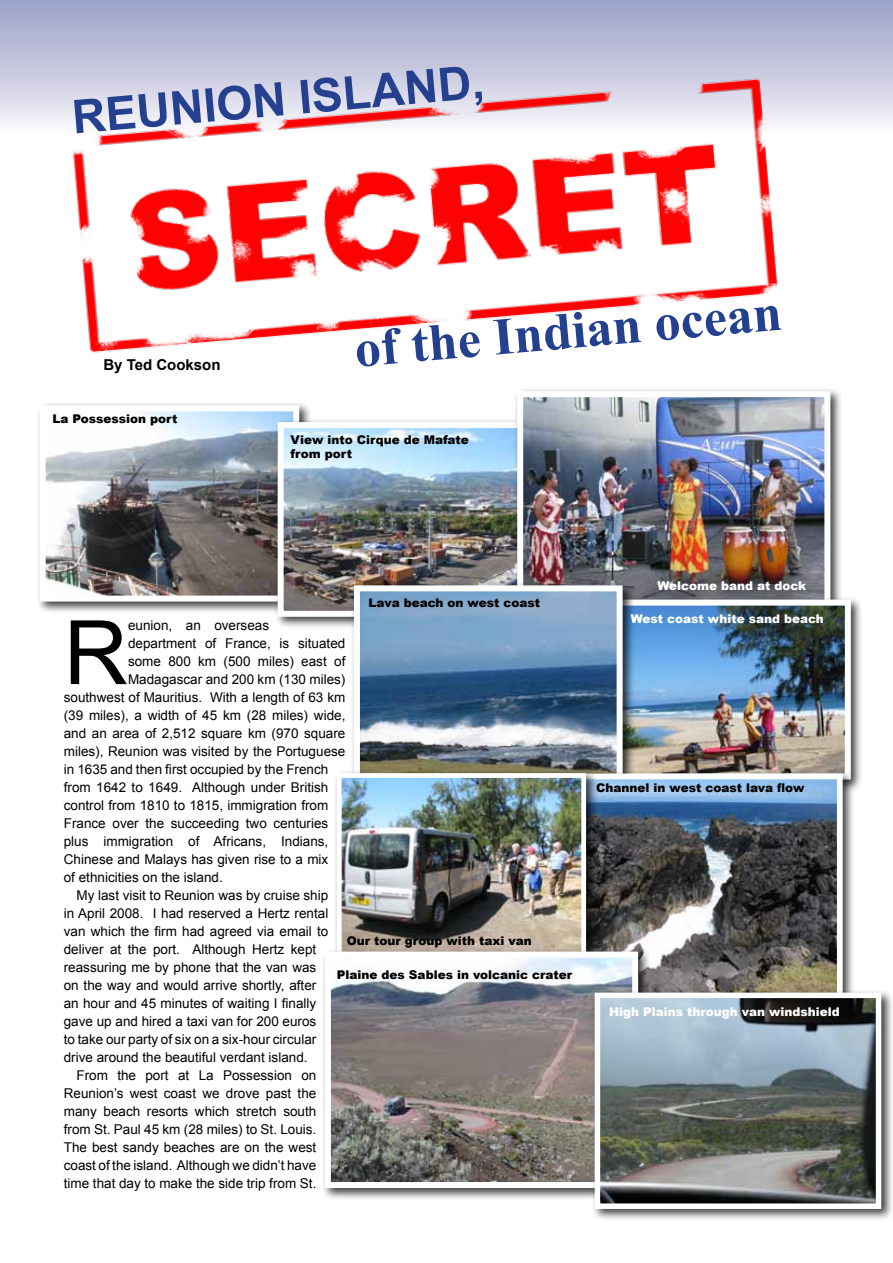
<style>
.page{position:relative;width:893px;height:1263px;background:#fff}
.page>*{position:absolute;margin:0;border:0;box-sizing:border-box;transform-origin:0 0}
.t1{font:88.95px "Arial";color:#000}
.t2{font:700 52.35px "Times New Roman";color:#25408f}
.t3{font:700 46.5px "Arial";color:#25408f}
.t4{font:700 15px "Arial";color:#000}
.t5{font:13.5px "Arial";color:#000}
.t6{font:900 12px/14.4px "Arial";color:#000}
.t7{font:900 12px "Arial";color:#fff}
</style>
<div class="page">
<div style="left:0;top:0;width:893px;height:134px;background:linear-gradient(to bottom,#999ec6,#f7f5f9)"></div>
<img style="left:60px;top:64px;width:734px;height:289px">
<div style="left:36px;top:402px;width:276px;height:212px;background:#000;opacity:.75"></div>
<img style="left:47px;top:412px;width:245px;height:182px">
<div style="left:40px;top:405px;width:259px;height:196px;border:6px solid #fff"></div>
<div style="left:274px;top:418px;width:274px;height:211px;background:#000;opacity:.75"></div>
<img style="left:285px;top:429px;width:228px;height:181px">
<div style="left:278px;top:422px;width:257px;height:195px;border:6px solid #fff"></div>
<div style="left:513px;top:387px;width:330px;height:253px;background:#000;opacity:.75"></div>
<img style="left:524px;top:398px;width:299px;height:198px">
<div style="left:517px;top:391px;width:313px;height:237px;border:6px solid #fff"></div>
<div style="left:609px;top:596px;width:254px;height:196px;background:#000;opacity:.75"></div>
<img style="left:635px;top:607px;width:209px;height:163px">
<div style="left:613px;top:600px;width:238px;height:179px;border:6px solid #fff"></div>
<div style="left:350px;top:582px;width:285px;height:219px;background:#000;opacity:.75"></div>
<img style="left:361px;top:592px;width:255px;height:178px">
<div style="left:354px;top:585px;width:269px;height:203px;border:6px solid #fff"></div>
<div style="left:539px;top:770px;width:317px;height:242px;background:#000;opacity:.75"></div>
<img style="left:599px;top:780px;width:237px;height:209px">
<div style="left:543px;top:773px;width:300px;height:227px;border:6px solid #fff"></div>
<div style="left:333px;top:769px;width:266px;height:205px;background:#000;opacity:.75"></div>
<img style="left:343px;top:779px;width:237px;height:169px">
<div style="left:337px;top:773px;width:249px;height:188px;border:5px solid #fff"></div>
<div style="left:321px;top:948px;width:330px;height:252px;background:#000;opacity:.75"></div>
<img style="left:332px;top:958px;width:299px;height:223px">
<div style="left:325px;top:951px;width:313px;height:237px;border:6px solid #fff"></div>
<div style="left:591px;top:989px;width:302px;height:233px;background:#000;opacity:.75"></div>
<img style="left:601px;top:999px;width:274px;height:204px">
<div style="left:595px;top:993px;width:286px;height:216px;border:5px solid #fff"></div>
<h3 class="t3" style="left:69px;top:87px;width:415px;rotate:-5deg">REUNION ISLAND,</h3>
<p class="t4" style="left:103px;top:355px;width:119px">By Ted Cookson</p>
<p class="t6" style="left:52px;top:411px;width:126px">La Possession port</p>
<h2 class="t2" style="left:351px;top:313px;width:430px;rotate:-5deg">of the Indian ocean</h2>
<p class="t6" style="left:291px;top:432px;width:180px">View into Cirque de Mafate from port</p>
<p class="t6" style="left:368px;top:595px;width:173px">Lava beach on west coast</p>
<h1 class="t1" style="left:64px;top:595px;width:66px">R</h1>
<p class="t5" style="left:128px;top:616px;width:143px">eunion, an overseas</p>
<p class="t5" style="left:128px;top:634px;width:219px">department of France, is situated</p>
<p class="t5" style="left:128px;top:652px;width:219px">some 800 km (500 miles) east of</p>
<p class="t5" style="left:128px;top:670px;width:219px">Madagascar and 200 km (130 miles)</p>
<p class="t5" style="left:64px;top:688px;width:283px">southwest of Mauritius. With a length of 63 km</p>
<p class="t5" style="left:64px;top:706px;width:283px">(39 miles), a width of 45 km (28 miles) wide,</p>
<p class="t5" style="left:64px;top:724px;width:283px">and an area of 2,512 square km (970 square</p>
<p class="t5" style="left:64px;top:742px;width:283px">miles), Reunion was visited by the Portuguese</p>
<p class="t5" style="left:64px;top:760px;width:266px">in 1635 and then first occupied by the French</p>
<p class="t5" style="left:64px;top:778px;width:266px">from 1642 to 1649. Although under British</p>
<p class="t5" style="left:64px;top:796px;width:266px">control from 1810 to 1815, immigration from</p>
<p class="t5" style="left:64px;top:814px;width:266px">France over the succeeding two centuries</p>
<p class="t5" style="left:64px;top:832px;width:266px">plus immigration of Africans, Indians,</p>
<p class="t5" style="left:64px;top:850px;width:266px">Chinese and Malays has given rise to a mix</p>
<p class="t5" style="left:64px;top:868px;width:161px">of ethnicities on the island.</p>
<p class="t5" style="left:77px;top:886px;width:253px">My last visit to Reunion was by cruise ship</p>
<p class="t5" style="left:64px;top:904px;width:266px">in April 2008. I had reserved a Hertz rental</p>
<p class="t5" style="left:64px;top:922px;width:266px">van which the firm had agreed via email to</p>
<p class="t5" style="left:64px;top:940px;width:254px">deliver at the port. Although Hertz kept</p>
<p class="t5" style="left:64px;top:958px;width:254px">reassuring me by phone that the van was</p>
<p class="t5" style="left:64px;top:976px;width:254px">on the way and would arrive shortly, after</p>
<p class="t5" style="left:64px;top:994px;width:254px">an hour and 45 minutes of waiting I finally</p>
<p class="t5" style="left:64px;top:1012px;width:254px">gave up and hired a taxi van for 200 euros</p>
<p class="t5" style="left:64px;top:1030px;width:254px">to take our party of six on a six-hour circular</p>
<p class="t5" style="left:64px;top:1048px;width:245px">drive around the beautiful verdant island.</p>
<p class="t5" style="left:77px;top:1066px;width:241px">From the port at La Possession on</p>
<p class="t5" style="left:64px;top:1084px;width:254px">Reunion’s west coast we drove past the</p>
<p class="t5" style="left:64px;top:1102px;width:254px">many beach resorts which stretch south</p>
<p class="t5" style="left:64px;top:1120px;width:254px">from St. Paul 45 km (28 miles) to St. Louis.</p>
<p class="t5" style="left:64px;top:1138px;width:254px">The best sandy beaches are on the west</p>
<p class="t5" style="left:64px;top:1156px;width:254px">coast of the island. Although we didn’t have</p>
<p class="t5" style="left:64px;top:1174px;width:254px">time that day to make the side trip from St.</p>
<p class="t6" style="left:347px;top:933px;width:187px">Our tour group with taxi van</p>
<p class="t6" style="left:337px;top:967px;width:237px">Plaine des Sables in volcanic crater</p>
<p class="t7" style="left:657px;top:577px;width:150px">Welcome band at dock</p>
<p class="t7" style="left:631px;top:610px;width:195px">West coast white sand beach</p>
<p class="t6" style="left:596px;top:781px;width:210px">Channel in west coast lava flow</p>
<p class="t7" style="left:609px;top:1003px;width:232px">High Plains through van windshield</p>
</div>
